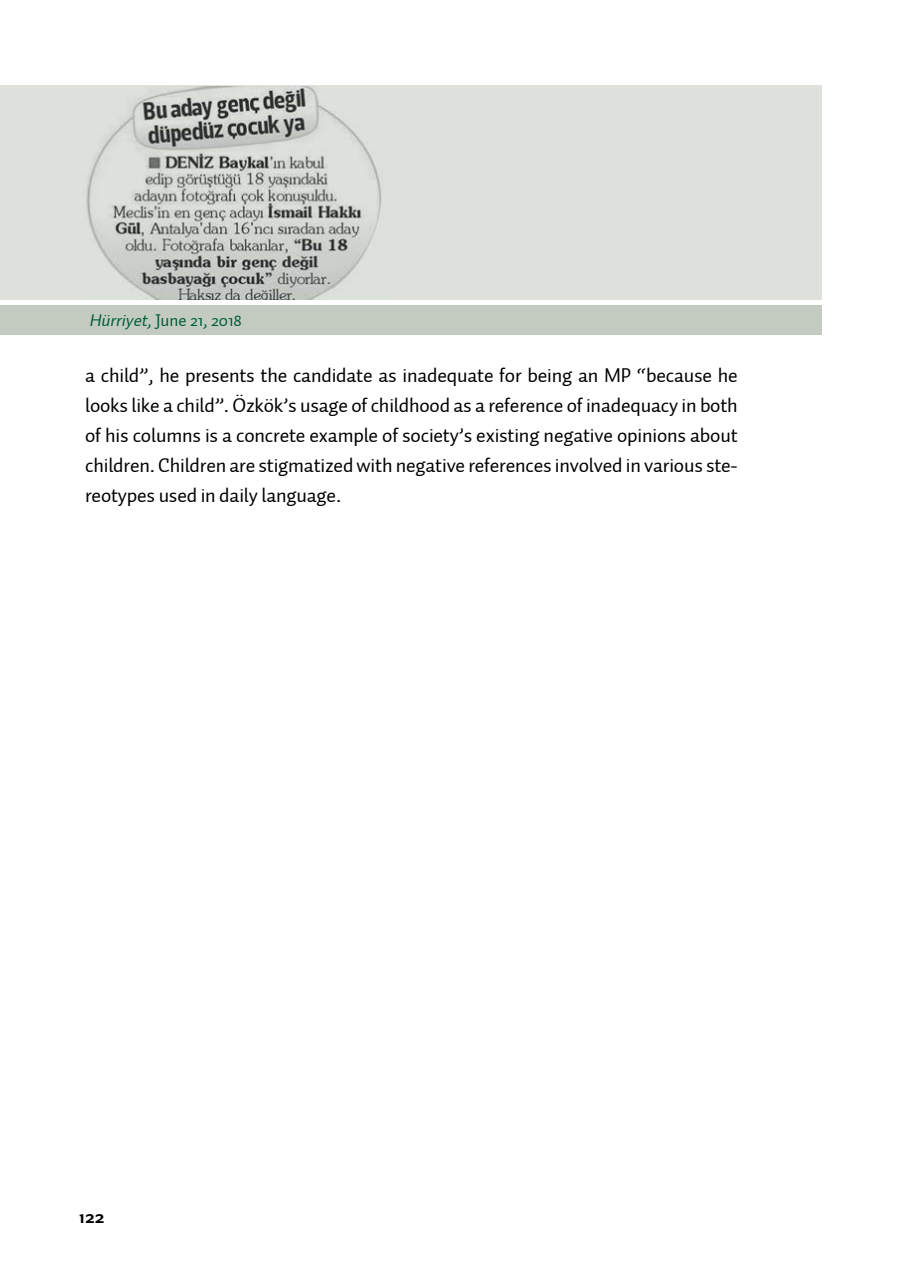
<style>
.page{position:relative;width:908px;height:1276px;background:#fff}
.page>*{position:absolute;margin:0;border:0;box-sizing:border-box;transform-origin:0 0}
.t1{font:20px/30px "Auto 2 TR Regular";letter-spacing:-.01em;color:#000;text-align:justify}
.t2{font:700 20px "Mr Eaves San OT";color:#000}
.t3{font:17px "Auto 2 TR Regular";color:#005d38}
.s1{font-style:italic}
</style>
<div class="page">
<div style="left:0;top:305px;width:820px;height:29px;background:#c3cbc1"></div>
<div style="left:0;top:85px;width:820px;height:214px;background:#dde0db"></div>
<img style="left:86px;top:86px;width:295px;height:213px">
<p class="t3" style="left:89px;top:309px;width:154px"><span class="s1">Hürriyet,</span>June 21, 2018</p>
<p class="t1" style="left:85px;top:360px;width:654px">a child”, he presents the candidate as inadequate for being an MP “because he looks like a child”. Özkök’s usage of childhood as a reference of inadequacy in both of his columns is a concrete example of society’s existing negative opinions about children. Children are stigmatized with negative references involved in various ste&shy;reotypes used in daily language.</p>
<p class="t2" style="left:79px;top:1206px;width:27px">122</p>
</div>
